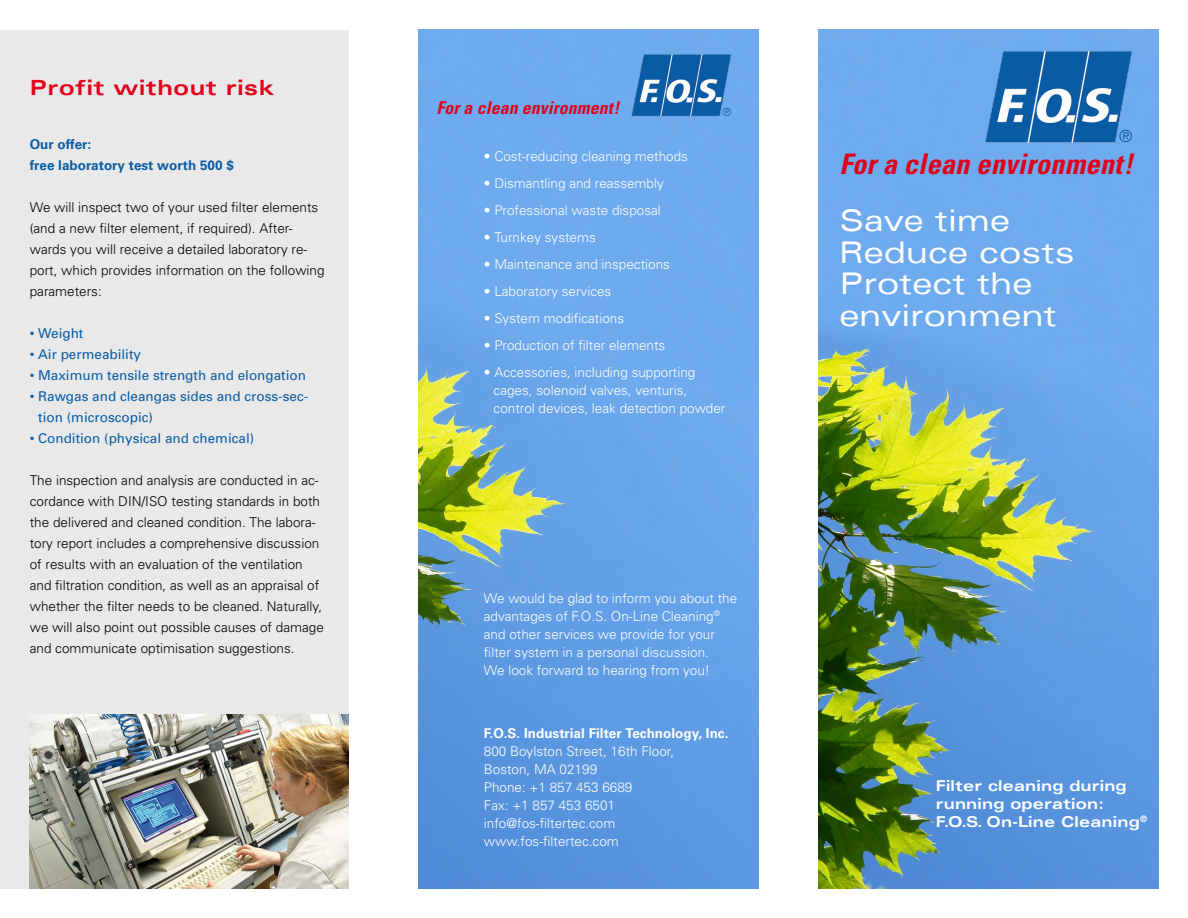
<style>
.page{position:relative;width:1188px;height:918px;background:#fff}
.page>*{position:absolute;margin:0;border:0;box-sizing:border-box;transform-origin:0 0}
.t1{font:expanded 30px/31.5px "Univers";color:#fff}
.t2{font:italic 700 condensed 28.35px "Univers";letter-spacing:.01em;color:#e2001a}
.t3{font:700 expanded 21px "Univers";letter-spacing:.03em;color:#e2001a}
.t4{font:italic 700 condensed 17.7px "Univers";letter-spacing:.01em;color:#e2001a}
.t5{font:300 16.65px "Univers";color:#0a5ca4}
.t6{font:700 expanded 15px/18px "Univers";letter-spacing:.01em;color:#fff}
.t7{font:300 13.5px/18px "Univers";color:#fff}
.t8{font:300 13.5px/21px "Univers";color:#000}
.t9{font:13.5px/21px "Univers";color:#0a5ca4}
.t10{font:700 13.5px "Univers";color:#fff}
.Subline_klein{font:700 13.5px "Univers";color:#0a5ca4}
.t11{font:300 11.25px "Univers";color:#0a5ca4}
</style>
<div class="page">
<img style="left:418px;top:30px;width:341px;height:858px">
<img style="left:818px;top:30px;width:340px;height:858px">
<div style="left:0;top:30px;width:349px;height:858px;background:#e9e9ea"></div>
<img style="left:983px;top:49px;width:152px;height:97px">
<img style="left:630px;top:52px;width:103px;height:66px">
<img style="left:30px;top:715px;width:319px;height:173px">
<p class="t3" style="left:30px;top:75px;width:246px">Profit without risk</p>
<p class="Subline_klein" style="left:30px;top:136px;width:63px">Our offer:</p>
<p class="Subline_klein" style="left:30px;top:157px;width:206px">free laboratory test worth 500 $</p>
<p class="t8" style="left:30px;top:197px;width:296px">We will inspect two of your used filter elements (and a new filter element, if required). After&shy;wards you will receive a detailed laboratory re&shy;port, which provides information on the following parameters:</p>
<p class="t9" style="left:30px;top:323px;width:55px">• Weight</p>
<p class="t9" style="left:30px;top:344px;width:113px">• Air permeability</p>
<p class="t9" style="left:30px;top:365px;width:278px">• Maximum tensile strength and elongation</p>
<p class="t9" style="left:38px;top:386px;width:272px;text-indent:-9px">• Rawgas and cleangas sides and cross-sec&shy;tion (microscopic)</p>
<p class="t9" style="left:30px;top:428px;width:226px">• Condition (physical and chemical)</p>
<p class="t8" style="left:30px;top:470px;width:296px">The inspection and analysis are conducted in ac&shy;cordance with DIN/ISO testing standards in both the delivered and cleaned condition. The labora&shy;tory report includes a comprehensive discussion of results with an evaluation of the ventilation and filtration condition, as well as an appraisal of whether the filter needs to be cleaned. Naturally, we will also point out possible causes of damage and communicate optimisation suggestions.</p>
<p class="t4" style="left:436px;top:97px;width:185px">For a clean environment!</p>
<p class="t11" style="left:722px;top:105px;width:10px">®</p>
<p class="t7" style="left:484px;top:148px;width:206px">• Cost-reducing cleaning methods</p>
<p class="t7" style="left:484px;top:175px;width:182px">• Dismantling and reassembly</p>
<p class="t7" style="left:484px;top:202px;width:179px">• Professional waste disposal</p>
<p class="t7" style="left:484px;top:229px;width:114px">• Turnkey systems</p>
<p class="t7" style="left:484px;top:256px;width:188px">• Maintenance and inspections</p>
<p class="t7" style="left:484px;top:283px;width:129px">• Laboratory services</p>
<p class="t7" style="left:484px;top:310px;width:142px">• System modifications</p>
<p class="t7" style="left:484px;top:337px;width:183px">• Production of filter elements</p>
<p class="t7" style="left:494px;top:364px;width:233px;text-indent:-10px">• Accessories, including supporting cages, solenoid valves, venturis, control devices, leak detection powder</p>
<p class="t7" style="left:484px;top:589px;width:255px">We would be glad to inform you about the advantages of F.O.S. On-Line Cleaning<sup>® </sup>and other services we provide for your filter system in a personal discussion.<br>We look forward to hearing from you!</p>
<p class="t10" style="left:484px;top:725px;width:246px">F.O.S. Industrial Filter Technology, Inc.</p>
<p class="t7" style="left:484px;top:742px;width:192px">800 Boylston Street, 16th Floor,</p>
<p class="t7" style="left:484px;top:760px;width:115px">Boston, MA 02199</p>
<p class="t7" style="left:484px;top:778px;width:150px">Phone: +1 857 453 6689</p>
<p class="t7" style="left:484px;top:796px;width:133px">Fax: +1 857 453 6501</p>
<p class="t7" style="left:484px;top:814px;width:133px">info@fos-filtertec.com</p>
<p class="t7" style="left:484px;top:832px;width:137px">www.fos-filtertec.com</p>
<p class="t5" style="left:1119px;top:126px;width:15px">®</p>
<p class="t2" style="left:839px;top:146px;width:295px">For a clean environment!</p>
<p class="t1" style="left:839px;top:204px;width:237px">Save time<br>Reduce costs<br>Protect the environment</p>
<p class="t6" style="left:936px;top:776px;width:192px">Filter cleaning during running operation:</p>
<p class="t6" style="left:936px;top:812px;width:213px">F.O.S. On-Line Cleaning<sup>®</sup></p>
</div>
